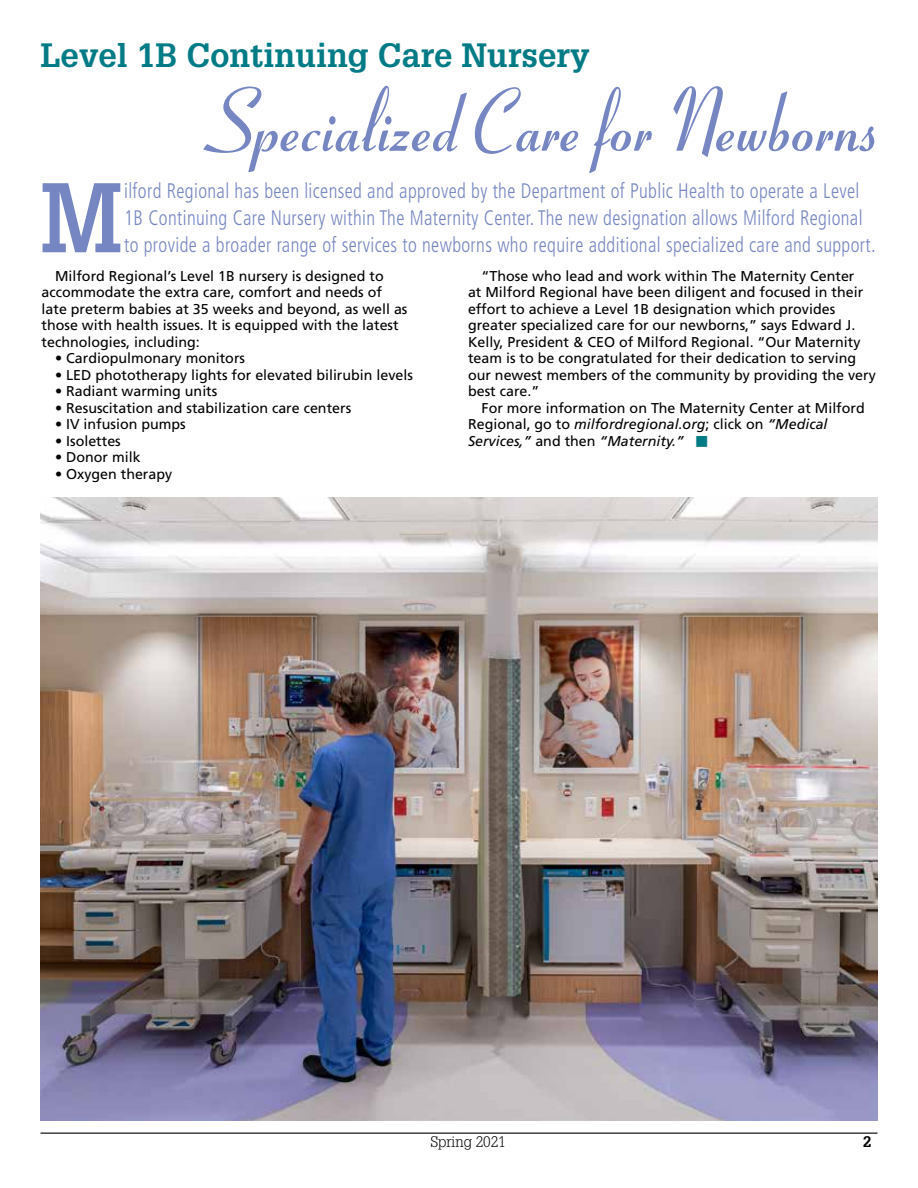
<style>
.page{position:relative;width:918px;height:1188px;background:#fff}
.page>*{position:absolute;margin:0;border:0;box-sizing:border-box;transform-origin:0 0}
.t1{font:700 96.45px "Glypha";color:#7686c2;scale:.9 1}
.t2{font:85.95px "Cg Coronet Bd";letter-spacing:-.01em;color:#7686c2;scale:.85 1}
.t3{font:700 33px "Glypha";color:#007b85}
.t4{font:300 condensed 21px/27px "Frutiger LT Std";letter-spacing:.02em;color:#7686c2;scale:.9 1}
.t5{font:300 15px "Glypha";color:#000}
.t6{font:700 15px "Glypha";color:#000}
.t7{font:14.25px/16.5px "Frutiger LT Std";color:#000}
.s1{font-style:italic}
.s2{font-family:"Universal Newswith Comm Pi";font-size:13.5px;color:#007b85}
</style>
<div class="page">
<hr style="left:40px;top:1133px;width:838px;height:1px;background:#000">
<img style="left:40px;top:498px;width:838px;height:622px">
<h3 class="t3" style="left:40px;top:34px;width:551px">Level 1B Continuing Care Nursery</h3>
<h2 class="t2" style="left:197px;top:70px;width:793px">Specialized Care for Newborns</h2>
<h1 class="t1" style="left:40px;top:158px;width:93px">M</h1>
<p class="t4" style="left:124px;top:178px;width:837px">ilford Regional has been licensed and approved by the Department of Public Health to operate a Level<br>1B Continuing Care Nursery within The Maternity Center. The new designation allows Milford Regional to provide a broader range of services to newborns who require additional specialized care and support.</p>
<p class="t7" style="left:42px;top:268px;width:367px;text-indent:13px">Milford Regional’s Level 1B nursery is designed to accommodate the extra care, comfort and needs of late preterm babies at 35 weeks and beyond, as well as those with health issues. It is equipped with the latest technologies, including:</p>
<p class="t7" style="left:55px;top:350px;width:192px">• Cardiopulmonary monitors</p>
<p class="t7" style="left:55px;top:367px;width:359px">• LED phototherapy lights for elevated bilirubin levels</p>
<p class="t7" style="left:55px;top:383px;width:164px">• Radiant warming units</p>
<p class="t7" style="left:55px;top:400px;width:298px">• Resuscitation and stabilization care centers</p>
<p class="t7" style="left:55px;top:416px;width:132px">• IV infusion pumps</p>
<p class="t7" style="left:55px;top:433px;width:67px">• Isolettes</p>
<p class="t7" style="left:55px;top:449px;width:87px">• Donor milk</p>
<p class="t7" style="left:55px;top:466px;width:119px">• Oxygen therapy</p>
<p class="t7" style="left:468px;top:268px;width:409px;text-indent:13px">“Those who lead and work within The Maternity Center<br>at Milford Regional have been diligent and focused in their effort to achieve a Level 1B designation which provides greater specialized care for our newborns,” says Edward J.<br>Kelly, President &amp; CEO of Milford Regional. “Our Maternity team is to be congratulated for their dedication to serving our newest members of the community by providing the very best care.”</p>
<p class="t7" style="left:468px;top:400px;width:398px;text-indent:13px">For more information on The Maternity Center at Milford<br>Regional, go to <span class="s1">milfordregional.org</span>; click on <span class="s1">“Medical<br>Services,”</span> and then <span class="s1">“Maternity.”</span> <span class="s2">m</span></p>
<p class="t5" style="left:430px;top:1134px;width:77px">Spring 2021</p>
<p class="t6" style="left:863px;top:1133px;width:10px">2</p>
</div>
